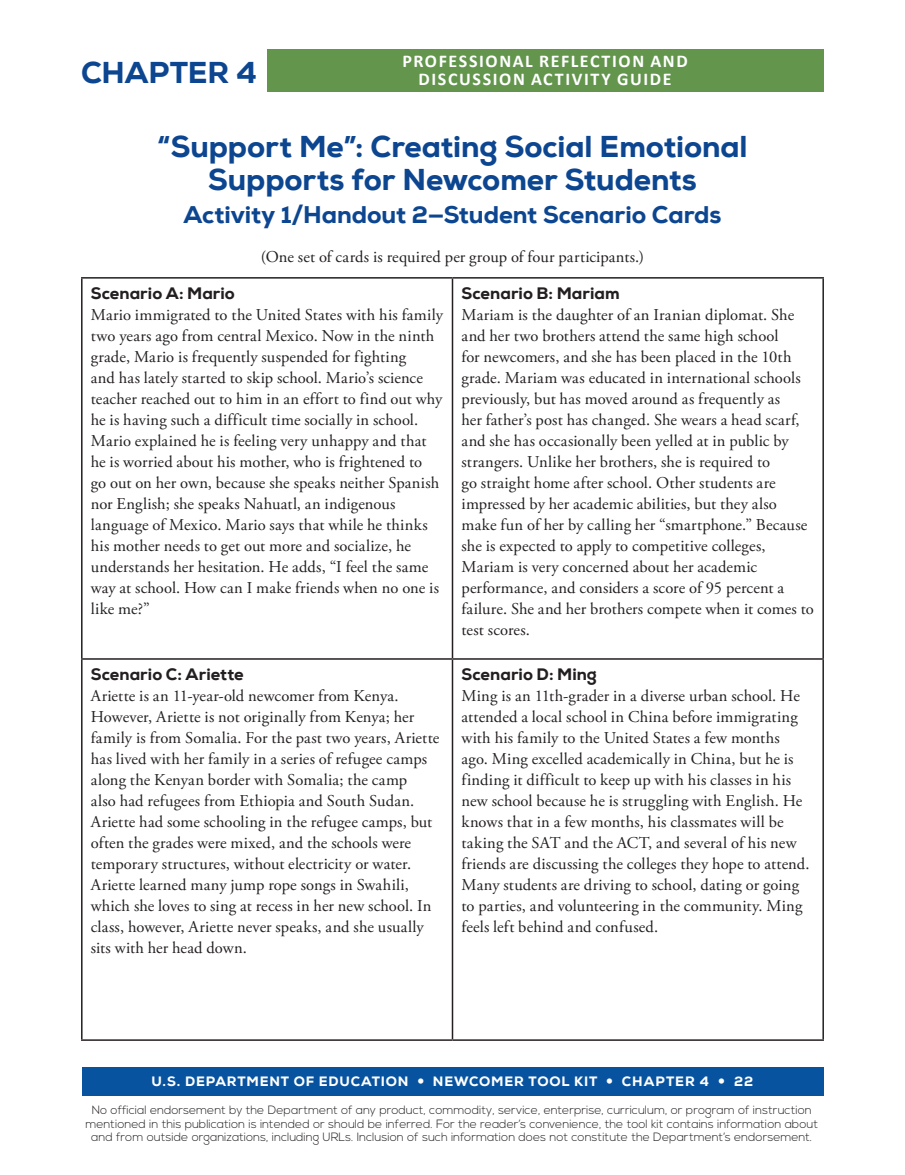
<style>
.page{position:relative;width:905px;height:1175px;background:#fff}
.page>*{position:absolute;margin:0;border:0;box-sizing:border-box;transform-origin:0 0}
.t1{font:800 30px/33px "Nexa";letter-spacing:-.005em;color:#0d4690;text-align:center}
.t2{font:800 24px "Nexa";letter-spacing:-.005em;color:#0d4690}
.t3{font:700 18px "Calibri";letter-spacing:.09em;color:#fff}
.t4{font:16.5px/21px "Adobe Garamond Pro";letter-spacing:.01em;color:#231f20}
.t5{font:800 16.5px "Nexa";color:#231f20}
.t6{font:800 13.5px "Nexa";letter-spacing:.06em;color:#fff}
.t7{font:800 13.5px "Nexa";letter-spacing:.08em;color:#fff}
.t8{font:300 12px/13.5px "Nexa";color:#231f20;text-align:center}
</style>
<div class="page">
<div style="left:266px;top:50px;width:557px;height:42px;background:#63954d"></div>
<div style="left:82px;top:1066px;width:741px;height:29px;background:#08539f"></div>
<hr style="left:81px;top:278px;width:1px;height:380px;background:#231f20">
<hr style="left:81px;top:277px;width:371px;height:1px;background:#231f20">
<hr style="left:452px;top:278px;width:1px;height:380px;background:#231f20">
<hr style="left:452px;top:277px;width:372px;height:1px;background:#231f20">
<hr style="left:822px;top:278px;width:2px;height:380px;background:#231f20">
<hr style="left:81px;top:659px;width:1px;height:380px;background:#231f20">
<hr style="left:81px;top:658px;width:371px;height:1px;background:#231f20">
<hr style="left:81px;top:1039px;width:371px;height:1px;background:#231f20">
<hr style="left:452px;top:659px;width:1px;height:380px;background:#231f20">
<hr style="left:452px;top:658px;width:372px;height:1px;background:#231f20">
<hr style="left:822px;top:659px;width:2px;height:380px;background:#231f20">
<hr style="left:452px;top:1039px;width:372px;height:1px;background:#231f20">
<p class="t3" style="left:402px;top:48px;width:287px">PROFESSIONAL REFLECTION AND</p>
<h1 class="t1" style="left:81px;top:56px;width:177px">CHAPTER 4</h1>
<p class="t3" style="left:418px;top:66px;width:254px">DISCUSSION ACTIVITY GUIDE</p>
<h2 class="t1" style="left:157px;top:130px;width:592px">“Support Me”: Creating Social Emotional<br>Supports for Newcomer Students</h2>
<h2 class="t2" style="left:183px;top:199px;width:539px">Activity 1/Handout 2—Student Scenario Cards</h2>
<p class="t4" style="left:261px;top:247px;width:384px">(One set of cards is required per group of four participants.)</p>
<h3 class="t5" style="left:91px;top:283px;width:146px">Scenario A: Mario</h3>
<p class="t4" style="left:91px;top:305px;width:354px">Mario immigrated to the United States with his family two years ago from central Mexico. Now in the ninth grade, Mario is frequently suspended for fighting<br>and has lately started to skip school. Mario’s science teacher reached out to him in an effort to find out why he is having such a difficult time socially in school.<br>Mario explained he is feeling very unhappy and that he is worried about his mother, who is frightened to<br>go out on her own, because she speaks neither Spanish nor English; she speaks Nahuatl, an indigenous language of Mexico. Mario says that while he thinks his mother needs to get out more and socialize, he understands her hesitation. He adds, “I feel the same way at school. How can I make friends when no one is like me?”</p>
<h3 class="t5" style="left:461px;top:283px;width:160px">Scenario B: Mariam</h3>
<p class="t4" style="left:461px;top:305px;width:354px">Mariam is the daughter of an Iranian diplomat. She and her two brothers attend the same high school<br>for newcomers, and she has been placed in the 10th grade. Mariam was educated in international schools previously, but has moved around as frequently as<br>her father’s post has changed. She wears a head scarf, and she has occasionally been yelled at in public by strangers. Unlike her brothers, she is required to<br>go straight home after school. Other students are impressed by her academic abilities, but they also make fun of her by calling her “smartphone.” Because she is expected to apply to competitive colleges, Mariam is very concerned about her academic performance, and considers a score of 95 percent a failure. She and her brothers compete when it comes to test scores.</p>
<h3 class="t5" style="left:91px;top:664px;width:154px">Scenario C: Ariette</h3>
<p class="t4" style="left:91px;top:686px;width:350px">Ariette is an 11-year-old newcomer from Kenya.<br>However, Ariette is not originally from Kenya; her family is from Somalia. For the past two years, Ariette has lived with her family in a series of refugee camps along the Kenyan border with Somalia; the camp<br>also had refugees from Ethiopia and South Sudan.<br>Ariette had some schooling in the refugee camps, but often the grades were mixed, and the schools were temporary structures, without electricity or water.<br>Ariette learned many jump rope songs in Swahili, which she loves to sing at recess in her new school. In class, however, Ariette never speaks, and she usually sits with her head down.</p>
<h3 class="t5" style="left:461px;top:664px;width:137px">Scenario D: Ming</h3>
<p class="t4" style="left:461px;top:686px;width:349px">Ming is an 11th-grader in a diverse urban school. He attended a local school in China before immigrating with his family to the United States a few months ago. Ming excelled academically in China, but he is finding it difficult to keep up with his classes in his new school because he is struggling with English. He knows that in a few months, his classmates will be taking the SAT and the ACT, and several of his new friends are discussing the colleges they hope to attend.<br>Many students are driving to school, dating or going to parties, and volunteering in the community. Ming feels left behind and confused.</p>
<p class="t6" style="left:152px;top:1073px;width:258px">U.S. DEPARTMENT OF EDUCATION</p>
<p class="t6" style="left:433px;top:1073px;width:166px">NEWCOMER TOOL KIT</p>
<p class="t7" style="left:622px;top:1073px;width:88px">CHAPTER 4</p>
<p class="t6" style="left:734px;top:1073px;width:21px">22</p>
<p class="t8" style="left:85px;top:1103px;width:734px">No official endorsement by the Department of any product, commodity, service, enterprise, curriculum, or program of instruction mentioned in this publication is intended or should be inferred. For the reader’s convenience, the tool kit contains information about and from outside organizations, including URLs. Inclusion of such information does not constitute the Department’s endorsement.</p>
</div>
